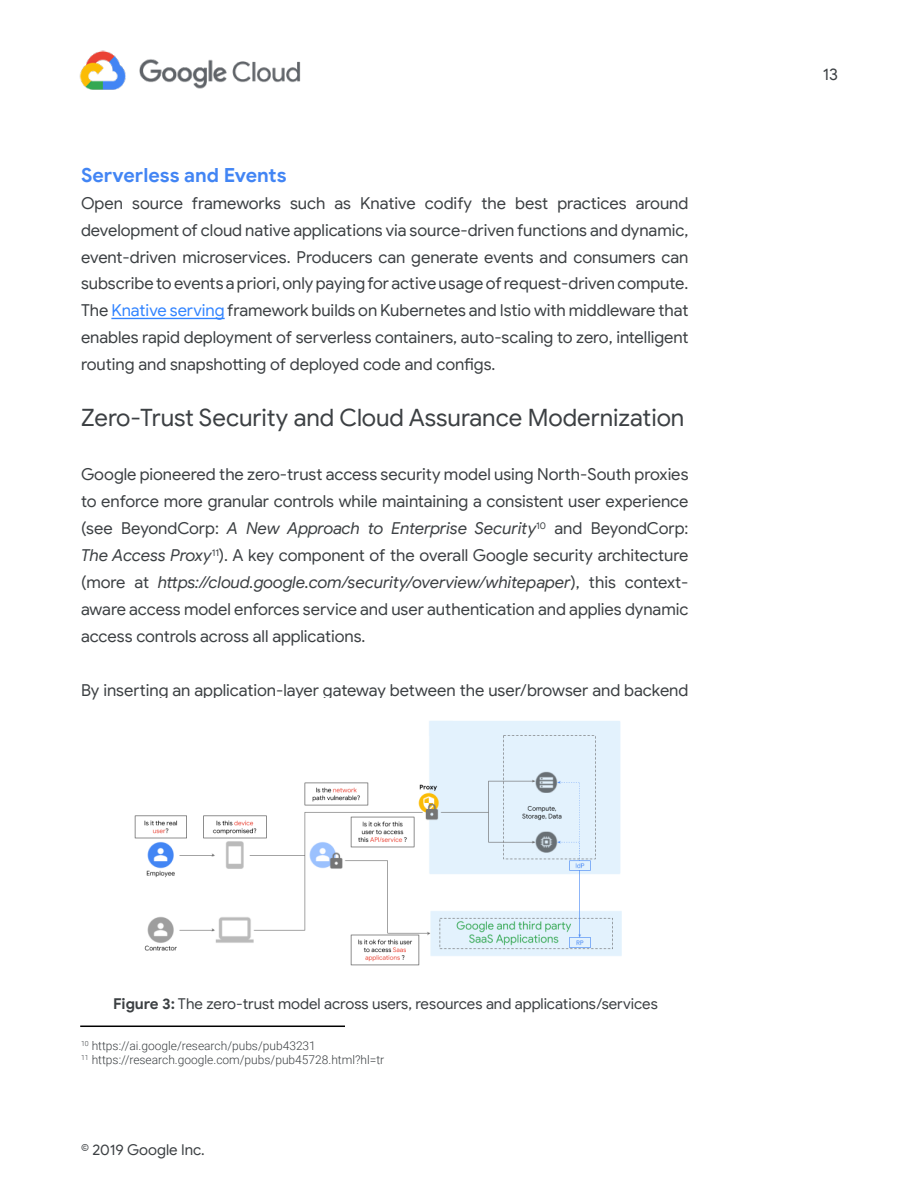
<style>
.page{position:relative;width:918px;height:1188px;background:#fff}
.page>*{position:absolute;margin:0;border:0;box-sizing:border-box;transform-origin:0 0}
.t1{font:24px "Google Sans";color:#3c4043}
.t2{font:700 19.5px "Google Sans";color:#4285f4}
.t3{font:16.5px/27px "Google Sans";letter-spacing:-.005em;color:#3c4043;text-align:justify}
.t4{font:15px "Google Sans";color:#3c4043}
.t5{font:300 12px/14.4px "Roboto";color:#3c4043}
.s1{color:#3284ff}
.s2{font-style:italic}
.s3{font-weight:700}
</style>
<div class="page">
<img style="left:79px;top:50px;width:222px;height:40px">
<hr style="left:111px;top:318px;width:114px;height:1px;background:#3284ff">
<img style="left:134px;top:721px;width:488px;height:245px">
<hr style="left:80px;top:1026px;width:265px;height:1px;background:#000">
<p class="t2" style="left:81px;top:163px;width:207px">Serverless and Events</p>
<p class="t3" style="left:81px;top:189px;width:609px">Open source frameworks such as Knative codify the best practices around development of cloud native applications via source-driven functions and dynamic, event-driven microservices. Producers can generate events and consumers can subscribe to events a priori, only paying for active usage of request-driven compute.<br>The <span class="s1">Knative serving</span> framework builds on Kubernetes and Istio with middleware that enables rapid deployment of serverless containers, auto-scaling to zero, intelligent routing and snapshotting of deployed code and configs.</p>
<h1 class="t1" style="left:81px;top:403px;width:605px">Zero-Trust Security and Cloud Assurance Modernization</h1>
<p class="t3" style="left:81px;top:461px;width:609px">Google pioneered the zero-trust access security model using North-South proxies to enforce more granular controls while maintaining a consistent user experience (see BeyondCorp: <span class="s2">A New Approach to Enterprise Security</span><sup>10</sup> and BeyondCorp:<br><span class="s2">The Access Proxy</span><sup>11</sup>). A key component of the overall Google security architecture (more at <span class="s2">https://cloud.google.com/security/overview/whitepaper</span>), this context&shy;aware access model enforces service and user authentication and applies dynamic access controls across all applications.</p>
<p class="t3" style="left:81px;top:677px;width:609px">By inserting an application-layer gateway between the user/browser and backend</p>
<p class="t4" style="left:113px;top:994px;width:546px"><span class="s3">Figure 3:</span> The zero-trust model across users, resources and applications/services</p>
<p class="t5" style="left:81px;top:1038px;width:305px"><sup>10</sup> https://ai.google/research/pubs/pub43231<br><sup>11</sup> https://research.google.com/pubs/pub45728.html?hl=tr</p>
<p class="t4" style="left:81px;top:1140px;width:125px">© 2019 Google Inc.</p>
<p class="t3" style="left:823px;top:61px;width:17px">13</p>
</div>
